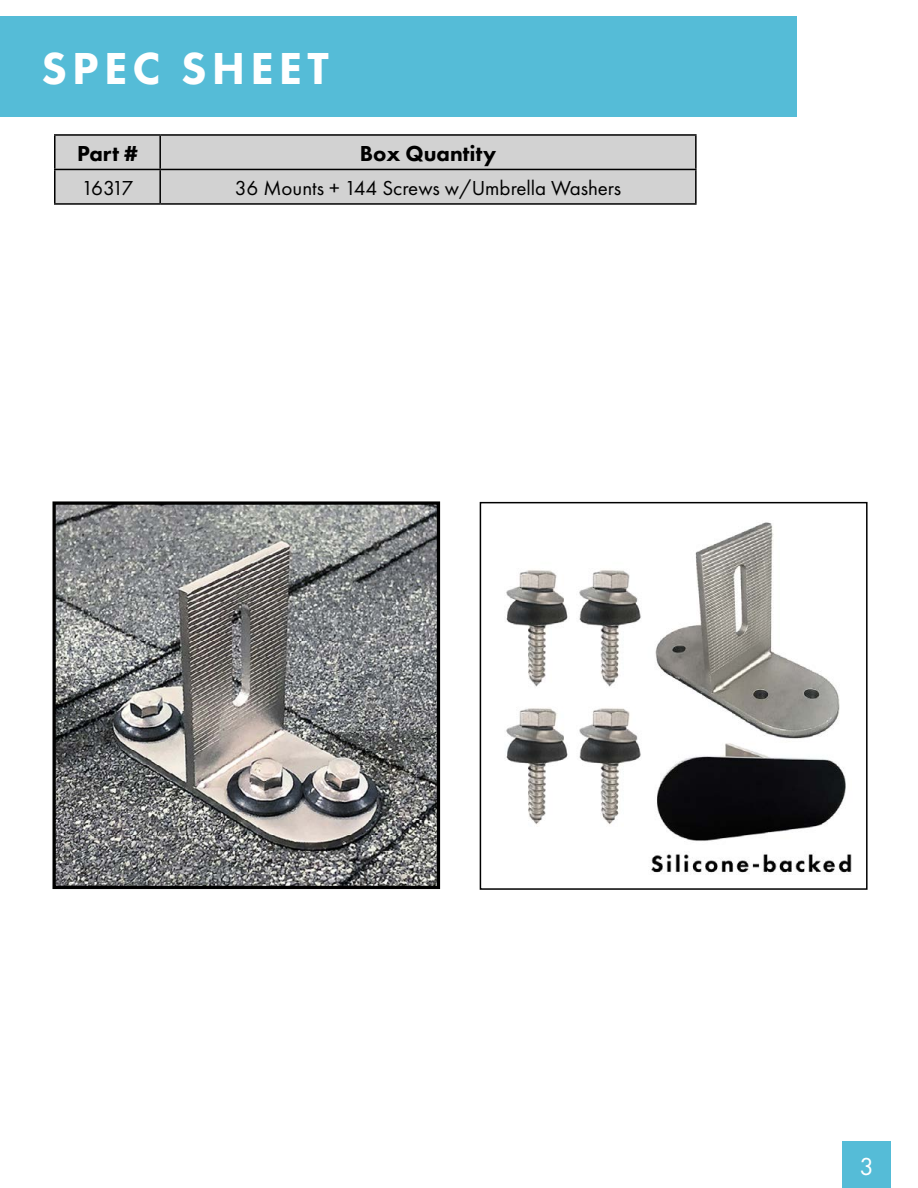
<style>
.page{position:relative;width:918px;height:1188px;background:#fff}
.page>*{position:absolute;margin:0;border:0;box-sizing:border-box;transform-origin:0 0}
.t1{font:800 46.5px "Futura PT";letter-spacing:.11em;color:#fff}
.t2{font:25.5px "Futura PT";color:#fff}
.t3{font:800 22.5px "Futura PT";color:#000}
.t4{font:21px "Futura PT";color:#000}
</style>
<div class="page">
<div style="left:843px;top:1142px;width:48px;height:46px;background:#55bcd7"></div>
<div style="left:56px;top:136px;width:639px;height:67px;background:#d2d2d2"></div>
<hr style="left:54px;top:134px;width:106px;height:2px;background:#000">
<hr style="left:54px;top:136px;width:2px;height:33px;background:#000">
<hr style="left:160px;top:134px;width:537px;height:2px;background:#000">
<hr style="left:159px;top:136px;width:2px;height:33px;background:#000">
<hr style="left:695px;top:136px;width:2px;height:33px;background:#000">
<hr style="left:54px;top:169px;width:106px;height:1px;background:#000">
<hr style="left:54px;top:170px;width:2px;height:33px;background:#000">
<hr style="left:160px;top:169px;width:537px;height:1px;background:#000">
<hr style="left:159px;top:170px;width:2px;height:33px;background:#000">
<hr style="left:695px;top:170px;width:2px;height:33px;background:#000">
<hr style="left:54px;top:203px;width:106px;height:2px;background:#000">
<hr style="left:160px;top:203px;width:537px;height:2px;background:#000">
<img style="left:506px;top:522px;width:346px;height:351px">
<div style="left:480px;top:502px;width:388px;height:388px;border:2px solid #000"></div>
<img style="left:56px;top:505px;width:380px;height:380px">
<div style="left:52px;top:501px;width:388px;height:388px;border:3px solid #000"></div>
<div style="left:0;top:17px;width:796px;height:100px;background:#55bcd7"></div>
<h1 class="t1" style="left:42px;top:39px;width:289px">SPEC SHEET</h1>
<p class="t3" style="left:77px;top:139px;width:62px">Part #</p>
<p class="t3" style="left:360px;top:139px;width:138px">Box Quantity</p>
<p class="t4" style="left:81px;top:175px;width:54px">16317</p>
<p class="t4" style="left:235px;top:175px;width:388px">36 Mounts + 144 Screws w/Umbrella Washers</p>
<p class="t2" style="left:860px;top:1151px;width:16px">3</p>
</div>
